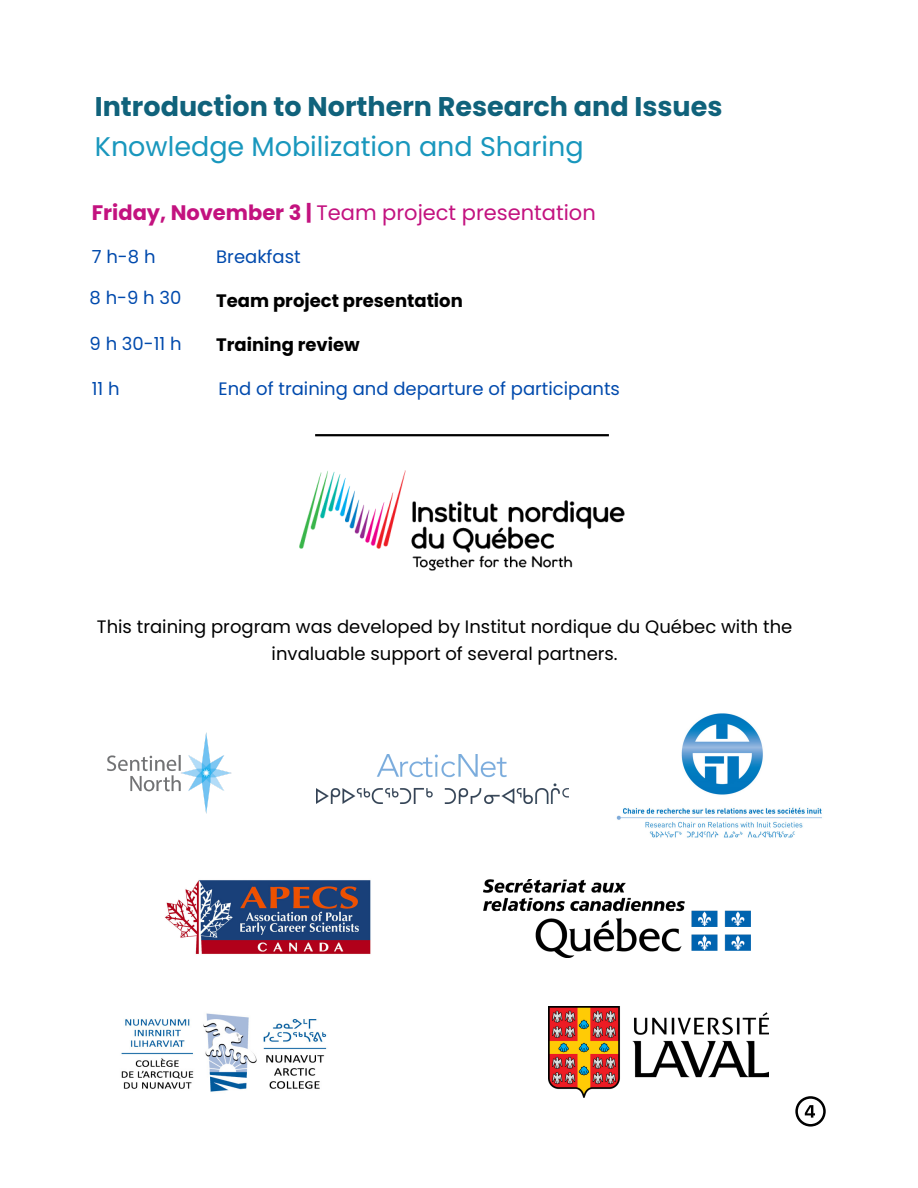
<style>
.page{position:relative;width:918px;height:1188px;background:#fff}
.page>*{position:absolute;margin:0;border:0;box-sizing:border-box;transform-origin:0 0}
.t1{font:700 27px "Poppins";color:#10627b}
.t2{font:27px "Poppins";color:#1997bd}
.t3{font:21px "Poppins";color:#c3127f}
.t4{font:18px/27px "Poppins";color:#000;text-align:center}
.t5{font:18px "Poppins";color:#004aad}
.t6{font:700 18px "Poppins";color:#000}
.s1{font-weight:700}
</style>
<div class="page">
<hr style="left:315px;top:434px;width:294px;height:2px;background:#000">
<svg style="left:795px;top:1096px;width:31px;height:31px"></svg>
<img style="left:317px;top:755px;width:252px;height:48px">
<img style="left:165px;top:880px;width:206px;height:74px">
<img style="left:483px;top:880px;width:268px;height:77px">
<img style="left:121px;top:1013px;width:206px;height:79px">
<img style="left:548px;top:1007px;width:221px;height:91px">
<img style="left:616px;top:713px;width:206px;height:125px">
<img style="left:299px;top:470px;width:326px;height:100px">
<img style="left:107px;top:732px;width:125px;height:82px">
<p class="t1" style="left:95px;top:88px;width:629px">Introduction to Northern Research and Issues</p>
<p class="t2" style="left:95px;top:128px;width:490px">Knowledge Mobilization and Sharing</p>
<p class="t3" style="left:92px;top:198px;width:506px"><span class="s1">Friday, November 3 |</span> Team project presentation</p>
<p class="t5" style="left:92px;top:244px;width:65px">7 h-8 h</p>
<p class="t5" style="left:216px;top:244px;width:86px">Breakfast</p>
<p class="t5" style="left:90px;top:285px;width:93px">8 h-9 h 30</p>
<p class="t6" style="left:216px;top:288px;width:248px">Team project presentation</p>
<p class="t5" style="left:90px;top:331px;width:94px">9 h 30-11 h</p>
<p class="t6" style="left:216px;top:332px;width:145px">Training review</p>
<p class="t5" style="left:92px;top:376px;width:29px">11 h</p>
<p class="t5" style="left:219px;top:376px;width:403px">End of training and departure of participants</p>
<p class="t4" style="left:97px;top:613px;width:697px">This training program was developed by Institut nordique du Québec with the invaluable support of several partners.</p>
</div>
